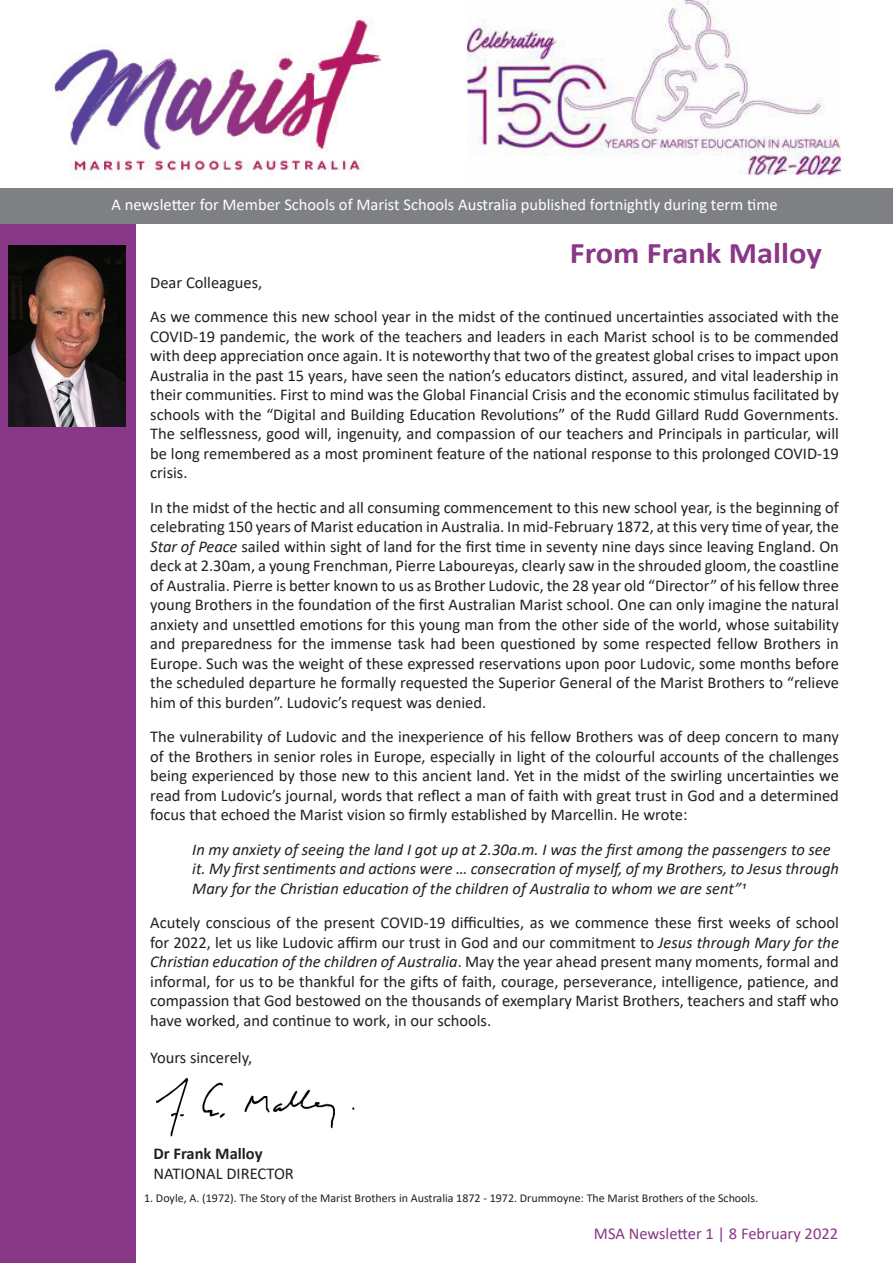
<style>
.page{position:relative;width:893px;height:1263px;background:#fff}
.page>*{position:absolute;margin:0;border:0;box-sizing:border-box;transform-origin:0 0}
.t1{font:700 30px "Calibri";color:#893787;scale:1.08 1}
.t2{font:16.5px/19.5px "Calibri";color:#231f20;text-align:justify}
.t3{font:italic 16.5px "Calibri";color:#231f20}
.t4{font:16.5px "Calibri";color:#fff}
.t5{font:16.5px "Calibri";color:#893787}
.t6{font:700 16.5px "Calibri";color:#231f20}
.t7{font:12px "Calibri";color:#231f20}
.s1{font-style:italic}
</style>
<div class="page">
<img style="left:54px;top:18px;width:328px;height:155px">
<div style="left:0;top:224px;width:135px;height:1039px;background:#893787"></div>
<div style="left:0;top:188px;width:893px;height:36px;background:#7e8083"></div>
<img style="left:9px;top:246px;width:117px;height:180px">
<img style="left:157px;top:1078px;width:197px;height:59px">
<img style="left:468px;top:0;width:373px;height:177px">
<p class="t4" style="left:112px;top:193px;width:668px">A newsletter for Member Schools of Marist Schools Australia published fortnightly during term time</p>
<p class="t1" style="left:570px;top:232px;width:235px">From Frank Malloy</p>
<p class="t2" style="left:150px;top:272px;width:114px">Dear Colleagues,</p>
<p class="t2" style="left:150px;top:306px;width:690px">As we commence this new school year in the midst of the continued uncertainties associated with the COVID-19 pandemic, the work of the teachers and leaders in each Marist school is to be commended with deep appreciation once again. It is noteworthy that two of the greatest global crises to impact upon Australia in the past 15 years, have seen the nation’s educators distinct, assured, and vital leadership in their communities. First to mind was the Global Financial Crisis and the economic stimulus facilitated by schools with the “Digital and Building Education Revolutions” of the Rudd Gillard Rudd Governments.<br>The selflessness, good will, ingenuity, and compassion of our teachers and Principals in particular, will be long remembered as a most prominent feature of the national response to this prolonged COVID-19 crisis.</p>
<p class="t2" style="left:150px;top:497px;width:690px">In the midst of the hectic and all consuming commencement to this new school year, is the beginning of celebrating 150 years of Marist education in Australia. In mid-February 1872, at this very time of year, the <span class="s1">Star of Peace</span> sailed within sight of land for the first time in seventy nine days since leaving England. On deck at 2.30am, a young Frenchman, Pierre Laboureyas, clearly saw in the shrouded gloom, the coastline of Australia. Pierre is better known to us as Brother Ludovic, the 28 year old “Director” of his fellow three young Brothers in the foundation of the first Australian Marist school. One can only imagine the natural anxiety and unsettled emotions for this young man from the other side of the world, whose suitability and preparedness for the immense task had been questioned by some respected fellow Brothers in Europe. Such was the weight of these expressed reservations upon poor Ludovic, some months before the scheduled departure he formally requested the Superior General of the Marist Brothers to “relieve him of this burden”. Ludovic’s request was denied.</p>
<p class="t2" style="left:150px;top:726px;width:690px">The vulnerability of Ludovic and the inexperience of his fellow Brothers was of deep concern to many of the Brothers in senior roles in Europe, especially in light of the colourful accounts of the challenges being experienced by those new to this ancient land. Yet in the midst of the swirling uncertainties we read from Ludovic’s journal, words that reflect a man of faith with great trust in God and a determined focus that echoed the Marist vision so firmly established by Marcellin. He wrote:</p>
<p class="t3" style="left:192px;top:838px;width:640px">In my anxiety of seeing the land I got up at 2.30a.m. I was the first among the passengers to see</p>
<p class="t3" style="left:192px;top:857px;width:648px">it. My first sentiments and actions were … consecration of myself, of my Brothers, to Jesus through</p>
<p class="t3" style="left:192px;top:877px;width:555px">Mary for the Christian education of the children of Australia to whom we are sent”1</p>
<p class="t2" style="left:150px;top:912px;width:690px">Acutely conscious of the present COVID-19 difficulties, as we commence these first weeks of school for 2022, let us like Ludovic affirm our trust in God and our commitment to <span class="s1">Jesus through Mary for the Christian education of the children of Australia</span>. May the year ahead present many moments, formal and informal, for us to be thankful for the gifts of faith, courage, perseverance, intelligence, patience, and compassion that God bestowed on the thousands of exemplary Marist Brothers, teachers and staff who have worked, and continue to work, in our schools.</p>
<p class="t2" style="left:150px;top:1047px;width:103px">Yours sincerely,</p>
<p class="t6" style="left:154px;top:1142px;width:110px">Dr Frank Malloy</p>
<p class="t2" style="left:154px;top:1163px;width:142px">NATIONAL DIRECTOR</p>
<p class="t7" style="left:144px;top:1190px;width:615px">1. Doyle, A. (1972). The Story of the Marist Brothers in Australia 1872 - 1972. Drummoyne: The Marist Brothers of the Schools.</p>
<p class="t5" style="left:594px;top:1222px;width:246px">MSA Newsletter 1 | 8 February 2022</p>
</div>
